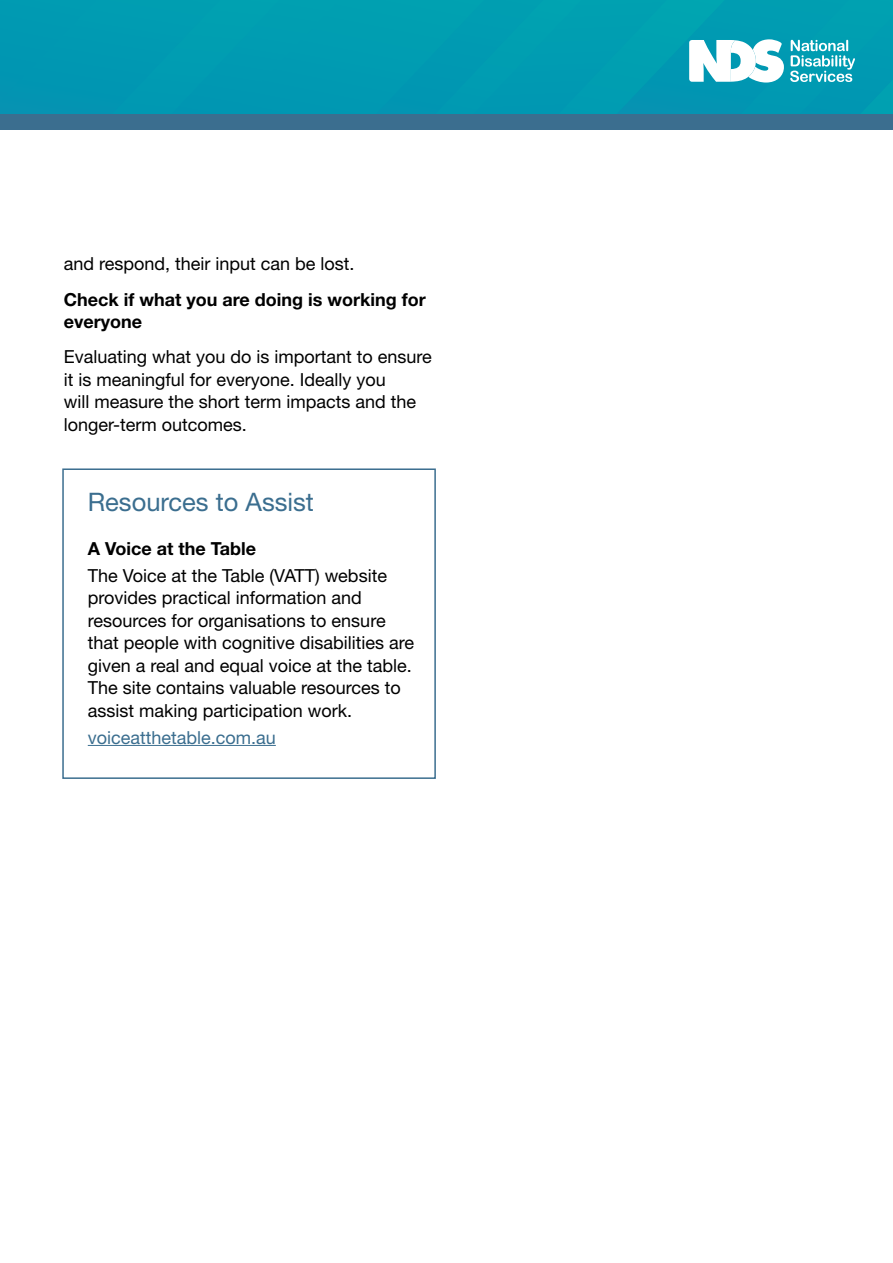
<style>
.page{position:relative;width:893px;height:1263px;background:#fff}
.page>*{position:absolute;margin:0;border:0;box-sizing:border-box;transform-origin:0 0}
.t1{font:25.5px "Helvetica Neue";color:#3b6e8f}
.t2{font:18px/22.5px "Helvetica Neue";color:#000}
.t3{font:700 18px/22.5px "Helvetica Neue";color:#000}
.t4{font:18px "Helvetica Neue";color:#3b6e8f}
</style>
<div class="page">
<div style="left:0;top:0;width:893px;height:122px;background:#009cb2"></div>
<svg style="left:0;top:114px;width:340px;height:1px"></svg>
<svg style="left:368px;top:39px;width:525px;height:76px"></svg>
<div style="left:0;top:115px;width:893px;height:15px;background:#3b6e8f"></div>
<hr style="left:88px;top:745px;width:188px;height:1px;background:#3b6e8f">
<div style="left:62px;top:468px;width:374px;height:311px;border:2px solid #3b6e8f"></div>
<p class="t2" style="left:64px;top:252px;width:292px">and respond, their input can be lost.</p>
<p class="t3" style="left:64px;top:287px;width:363px">Check if what you are doing is working for everyone</p>
<p class="t2" style="left:64px;top:345px;width:370px">Evaluating what you do is important to ensure it is meaningful for everyone. Ideally you<br>will measure the short term impacts and the longer-term outcomes.</p>
<h1 class="t1" style="left:88px;top:487px;width:228px">Resources to Assist</h1>
<p class="t3" style="left:88px;top:537px;width:170px">A Voice at the Table</p>
<p class="t2" style="left:88px;top:564px;width:328px">The Voice at the Table (VATT) website provides practical information and resources for organisations to ensure that people with cognitive disabilities are given a real and equal voice at the table.<br>The site contains valuable resources to assist making participation work.</p>
<p class="t4" style="left:88px;top:726px;width:190px">voiceatthetable.com.au</p>
</div>
